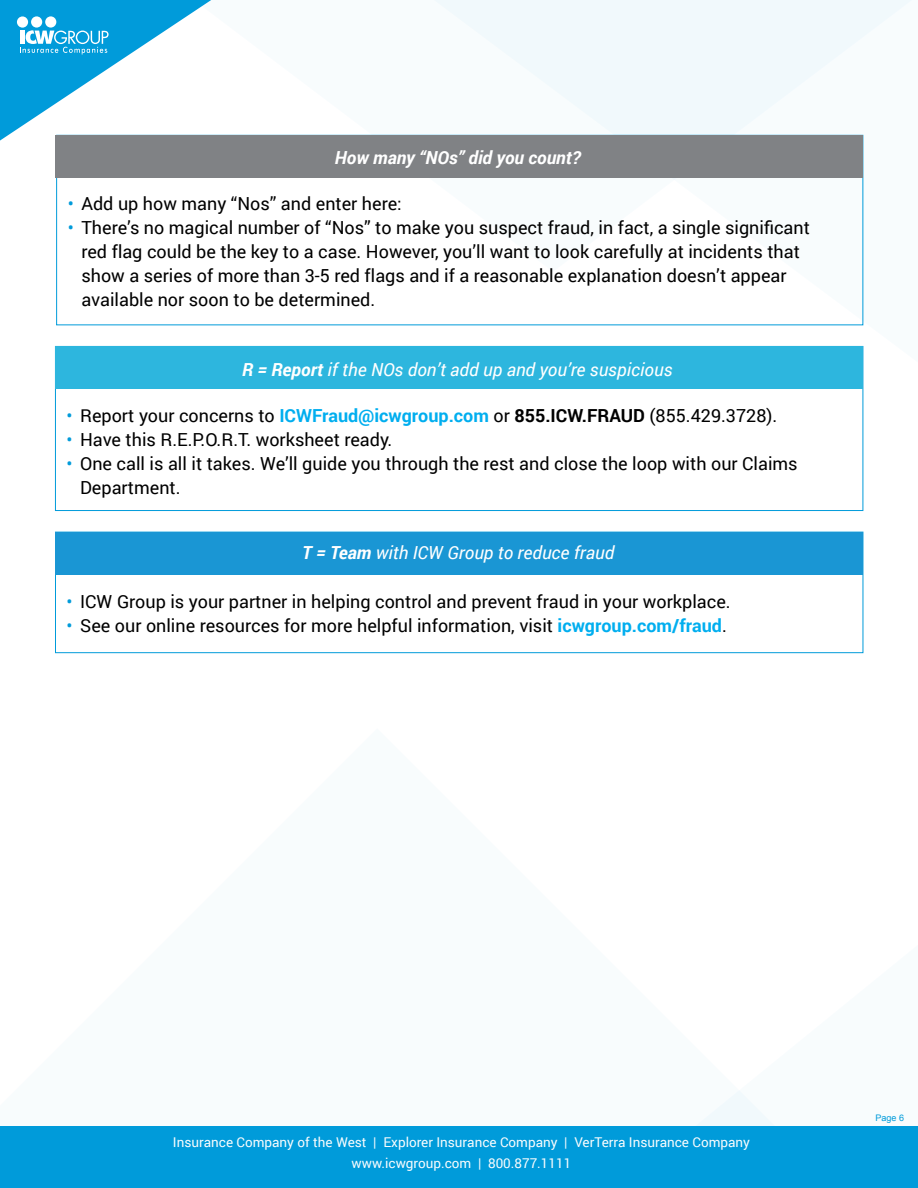
<style>
.page{position:relative;width:918px;height:1188px;background:#fff}
.page>*{position:absolute;margin:0;border:0;box-sizing:border-box;transform-origin:0 0}
.t1{font:18px/24px "Roboto";color:#000}
.t2{font:italic 18px "Roboto";color:#fff}
.t3{font:italic 700 18px "Roboto";color:#fff}
.t4{font:13.5px/21px "Roboto";color:#fff;text-align:center}
.t5{font:9px "Arial";color:#009bda}
.s1{color:#009bda}
.s2{font-weight:700}
.s3{font-weight:700;color:#00aeef}
</style>
<div class="page">
<svg style="left:0;top:0;width:233px;height:141px"></svg>
<div style="left:0;top:1126px;width:918px;height:62px;background:#009bda"></div>
<svg style="left:416px;top:0;width:496px;height:373px"></svg>
<div style="left:55px;top:346px;width:808px;height:43px;background:#2db6de"></div>
<div style="left:55px;top:532px;width:808px;height:43px;background:#1a96d4"></div>
<div style="left:55px;top:135px;width:808px;height:43px;background:#808285"></div>
<p class="t3" style="left:335px;top:144px;width:247px">How many “NOs” did you count?</p>
<p class="t1" style="left:68px;top:190px;width:335px"><span class="s1">•</span> Add up how many “Nos” and enter here:</p>
<p class="t1" style="left:81px;top:214px;width:730px;text-indent:-14px"><span class="s1">•</span> There’s no magical number of “Nos” to make you suspect fraud, in fact, a single significant red flag could be the key to a case. However, you’ll want to look carefully at incidents that show a series of more than 3-5 red flags and if a reasonable explanation doesn’t appear available nor soon to be determined.</p>
<p class="t2" style="left:242px;top:357px;width:432px"><span class="s2">R = Report</span> if the NOs don’t add up and you’re suspicious</p>
<p class="t1" style="left:67px;top:403px;width:712px"><span class="s1">•</span> Report your concerns to <span class="s3">ICWFraud@icwgroup.com</span> or <span class="s2">855.ICW.FRAUD</span> (855.429.3728).</p>
<p class="t1" style="left:67px;top:427px;width:327px"><span class="s1">•</span> Have this R.E.P.O.R.T. worksheet ready.</p>
<p class="t1" style="left:80px;top:451px;width:719px;text-indent:-14px"><span class="s1">•</span> One call is all it takes. We’ll guide you through the rest and close the loop with our Claims<br>Department.</p>
<p class="t2" style="left:302px;top:540px;width:314px"><span class="s2">T = Team</span> with ICW Group to reduce fraud</p>
<p class="t1" style="left:67px;top:589px;width:666px"><span class="s1">•</span> ICW Group is your partner in helping control and prevent fraud in your workplace.</p>
<p class="t1" style="left:67px;top:613px;width:662px"><span class="s1">•</span> See our online resources for more helpful information, visit <span class="s3">icwgroup.com/fraud</span>.</p>
<p class="t4" style="left:173px;top:1131px;width:579px">Insurance Company of the West | Explorer Insurance Company | VerTerra Insurance Company www.icwgroup.com | 800.877.1111</p>
<p class="t5" style="left:876px;top:1112px;width:30px">Page 6</p>
</div>
